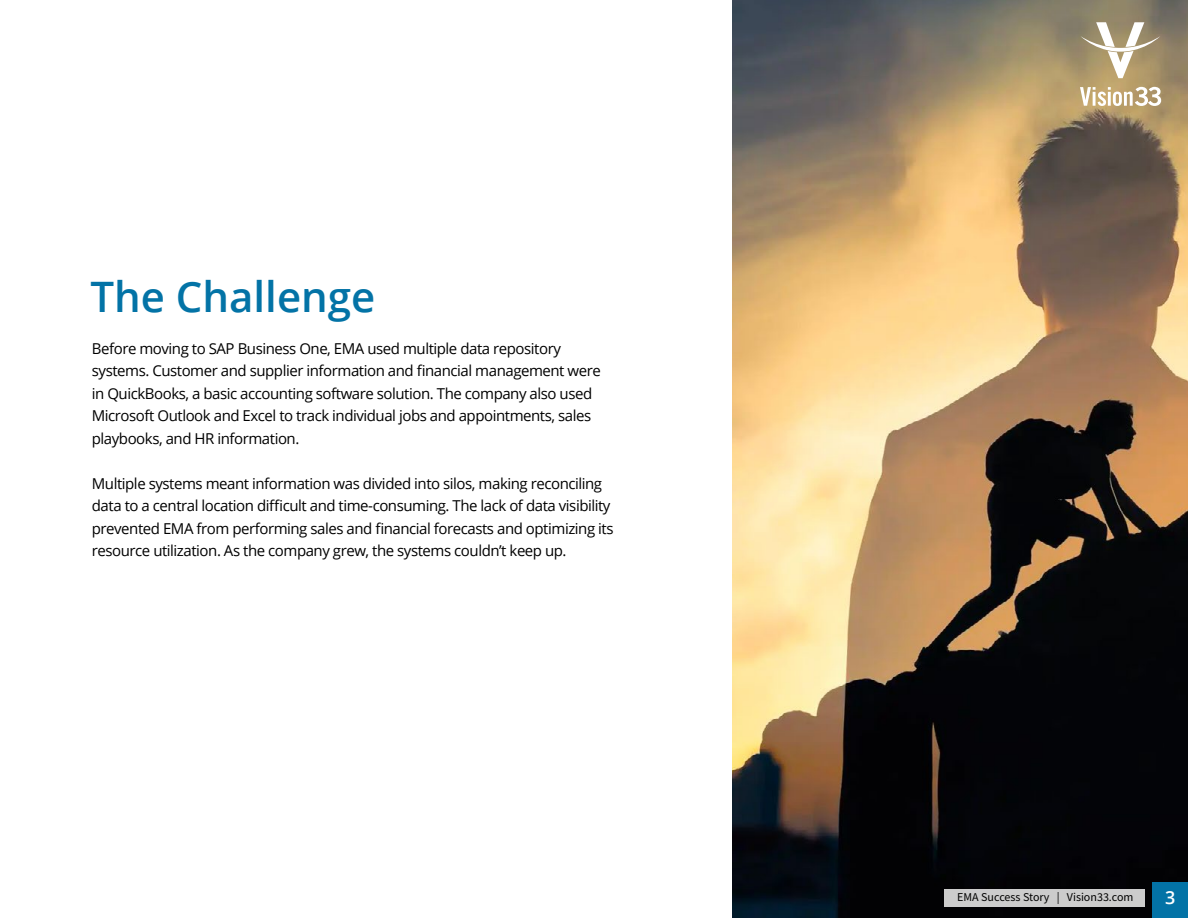
<style>
.page{position:relative;width:1188px;height:918px;background:#fff}
.page>*{position:absolute;margin:0;border:0;box-sizing:border-box;transform-origin:0 0}
.t1{font:600 42px "Open Sans";color:#0373a6}
.t2{font:600 18px "Open Sans";color:#fff}
.t3{font:15px/22.5px "Open Sans";letter-spacing:-.03em;color:#000}
.t4{font:12px "Source Sans Pro";color:#000}
</style>
<div class="page">
<img style="left:732px;top:0;width:456px;height:918px">
<svg style="left:1080px;top:22px;width:80px;height:56px"></svg>
<svg style="left:1080px;top:87px;width:81px;height:19px"></svg>
<div style="left:1152px;top:882px;width:36px;height:36px;background:#0373a6"></div>
<div style="left:944px;top:889px;width:201px;height:18px;background:#ccc"></div>
<h1 class="t1" style="left:90px;top:268px;width:287px">The Challenge</h1>
<p class="t3" style="left:92px;top:336px;width:511px">Before moving to SAP Business One, EMA used multiple data repository systems. Customer and supplier information and financial management were in QuickBooks, a basic accounting software solution. The company also used Microsoft Outlook and Excel to track individual jobs and appointments, sales playbooks, and HR information.</p>
<p class="t3" style="left:92px;top:471px;width:523px">Multiple systems meant information was divided into silos, making reconciling data to a central location difficult and time-consuming. The lack of data visibility prevented EMA from performing sales and financial forecasts and optimizing its resource utilization. As the company grew, the systems couldn’t keep up.</p>
<p class="t4" style="left:957px;top:889px;width:178px">EMA Success Story | Vision33.com</p>
<p class="t2" style="left:1165px;top:885px;width:12px">3</p>
</div>
